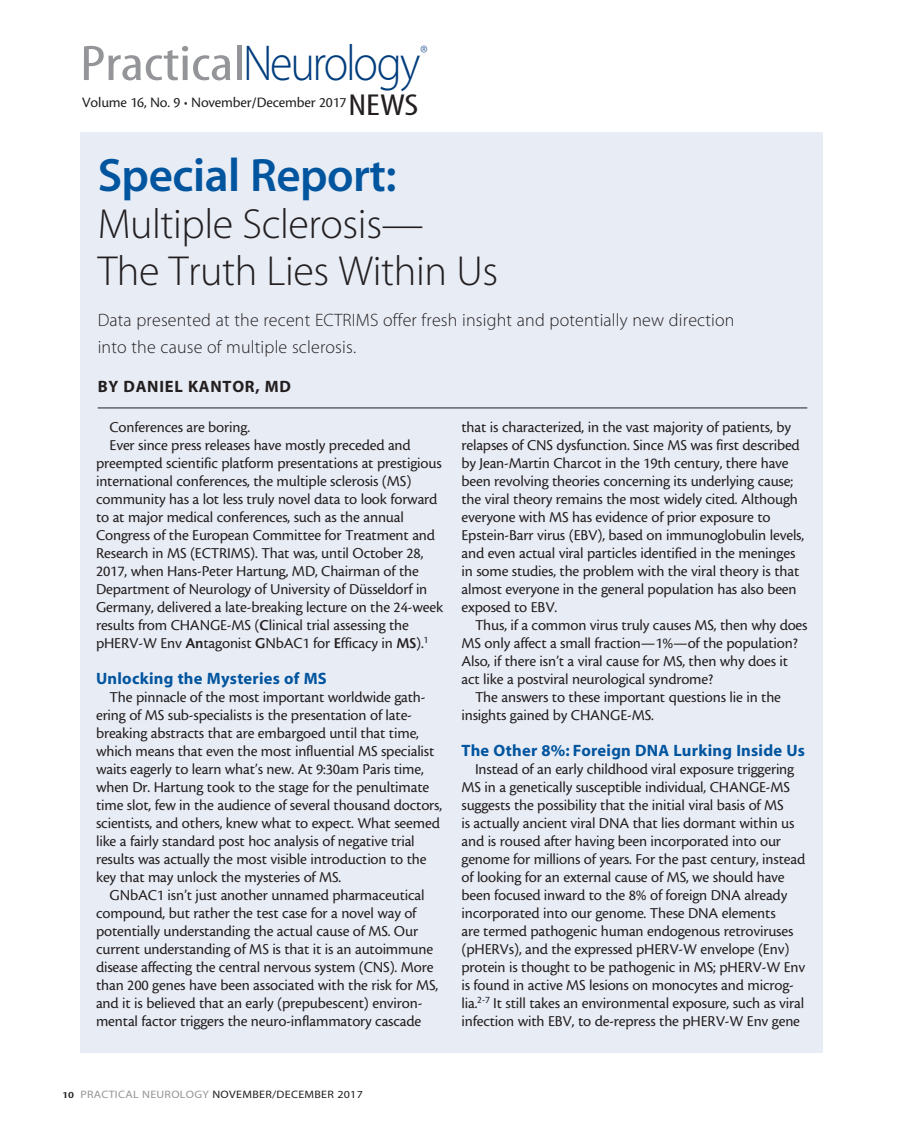
<style>
.page{position:relative;width:905px;height:1134px;background:#fff}
.page>*{position:absolute;margin:0;border:0;box-sizing:border-box;transform-origin:0 0}
.t1{font:50.55px "Myriad MM 400 300";color:#939598;scale:1.26 1}
.headline{font:47.1px "Myriad MM 565 600";letter-spacing:-.01em;color:#01559f}
.headline-2{font:42.15px/47.1px "Myriad MM 215 600";letter-spacing:-.01em;color:#231f20}
.t2{font:30.45px "Myriad MM 400 300";color:#231f20;scale:1.26 1}
.deck{font:18px/27px "Myriad MM 215 600";letter-spacing:.01em;color:#231f20}
.subhead_question{font:16.5px "Myriad MM 700 600";letter-spacing:.015em;color:#01559f}
.author{font:16.5px "Myriad MM 700 600";letter-spacing:.045em;color:#231f20}
.body{font:15.75px/18px "Cronos MM 408 10";letter-spacing:-.01em;color:#231f20}
.t3{font:15.3px "Myriad MM 215 600";color:#013d7d;scale:.91 1}
.t4{font:15px "Cronos MM 408 10";letter-spacing:-.01em;color:#231f20}
.t5{font:10.8px "Myriad MM 400 600";letter-spacing:.025em;color:#231f20;scale:1.11 1}
.s1{font-family:"Myriad MM 215 600";font-size:50.7px;color:#013d7d}
.s2{font-family:"Cronos MM 574 10"}
.s3{font-family:"Cronos MM 574 8";font-size:10.2px}
.s4{color:#939598}
</style>
<div class="page">
<div style="left:80px;top:132px;width:742px;height:921px;background:#e8ecf5"></div>
<hr style="left:98px;top:408px;width:709px;height:1px;background:#231f20">
<h1 class="t1" style="left:80px;top:38px;width:271px">Practical<span class="s1">Neurology</span></h1>
<p class="t3" style="left:420px;top:44px;width:9px">®</p>
<h3 class="t2" style="left:348px;top:90px;width:57px">NEWS</h3>
<p class="t4" style="left:82px;top:94px;width:266px">Volume 16, No. 9 • November/December 2017</p>
<p class="headline" style="left:98px;top:152px;width:300px">Special Report:</p>
<p class="headline-2" style="left:98px;top:203px;width:402px">Multiple Sclerosis—<br>The Truth Lies Within Us</p>
<p class="deck" style="left:98px;top:307px;width:638px">Data presented at the recent ECTRIMS offer fresh insight and potentially new direction into the cause of multiple sclerosis.</p>
<p class="author" style="left:98px;top:378px;width:195px">BY DANIEL KANTOR, MD</p>
<p class="body" style="left:110px;top:418px;width:142px">Conferences are boring.</p>
<p class="body" style="left:96px;top:436px;width:348px;text-indent:14px">Ever since press releases have mostly preceded and preempted scientific platform presentations at prestigious international conferences, the multiple sclerosis (MS) community has a lot less truly novel data to look forward to at major medical conferences, such as the annual Congress of the European Committee for Treatment and Research in MS (ECTRIMS). That was, until October 28, 2017, when Hans-Peter Hartung, MD, Chairman of the Department of Neurology of University of Düsseldorf in Germany, delivered a late-breaking lecture on the 24-week results from CHANGE-MS (<span class="s2">C</span>linical trial assessing the pHERV-W Env <span class="s2">An</span>tagonist <span class="s2">G</span>NbAC1 for <span class="s2">E</span>fficacy in <span class="s2">MS</span>).<sup>1</sup></p>
<p class="subhead_question" style="left:96px;top:671px;width:232px">Unlocking the Mysteries of MS</p>
<p class="body" style="left:96px;top:688px;width:348px;text-indent:14px">The pinnacle of the most important worldwide gath&shy;ering of MS sub-specialists is the presentation of late&shy;breaking abstracts that are embargoed until that time, which means that even the most influential MS specialist waits eagerly to learn what’s new. At 9:30am Paris time, when Dr. Hartung took to the stage for the penultimate time slot, few in the audience of several thousand doctors, scientists, and others, knew what to expect. What seemed like a fairly standard post hoc analysis of negative trial results was actually the most visible introduction to the key that may unlock the mysteries of MS.</p>
<p class="body" style="left:96px;top:886px;width:343px;text-indent:14px">GNbAC1 isn’t just another unnamed pharmaceutical compound, but rather the test case for a novel way of potentially understanding the actual cause of MS. Our current understanding of MS is that it is an autoimmune disease affecting the central nervous system (CNS). More than 200 genes have been associated with the risk for MS, and it is believed that an early (prepubescent) environ&shy;mental factor triggers the neuro-inflammatory cascade</p>
<p class="body" style="left:461px;top:418px;width:344px">that is characterized, in the vast majority of patients, by relapses of CNS dysfunction. Since MS was first described by Jean-Martin Charcot in the 19th century, there have been revolving theories concerning its underlying cause; the viral theory remains the most widely cited. Although everyone with MS has evidence of prior exposure to Epstein-Barr virus (EBV), based on immunoglobulin levels, and even actual viral particles identified in the meninges in some studies, the problem with the viral theory is that almost everyone in the general population has also been exposed to EBV.</p>
<p class="body" style="left:461px;top:616px;width:347px;text-indent:14px">Thus, if a common virus truly causes MS, then why does MS only affect a small fraction—1%—of the population?<br>Also, if there isn’t a viral cause for MS, then why does it act like a postviral neurological syndrome?</p>
<p class="body" style="left:461px;top:688px;width:321px;text-indent:14px">The answers to these important questions lie in the insights gained by CHANGE-MS.</p>
<p class="subhead_question" style="left:461px;top:743px;width:345px">The Other 8%: Foreign DNA Lurking Inside Us</p>
<p class="body" style="left:461px;top:760px;width:345px;text-indent:14px">Instead of an early childhood viral exposure triggering MS in a genetically susceptible individual, CHANGE-MS suggests the possibility that the initial viral basis of MS<br>is actually ancient viral DNA that lies dormant within us and is roused after having been incorporated into our genome for millions of years. For the past century, instead of looking for an external cause of MS, we should have been focused inward to the 8% of foreign DNA already incorporated into our genome. These DNA elements<br>are termed pathogenic human endogenous retroviruses (pHERVs), and the expressed pHERV-W envelope (Env) protein is thought to be pathogenic in MS; pHERV-W Env is found in active MS lesions on monocytes and microg&shy;lia.<sup>2-7</sup> It still takes an environmental exposure, such as viral infection with EBV, to de-repress the pHERV-W Env gene</p>
<p class="t5" style="left:62px;top:1089px;width:272px"><span class="s3">10</span> <span class="s4">PRACTICAL NEUROLOGY</span> NOVEMBER/DECEMBER 2017</p>
</div>
